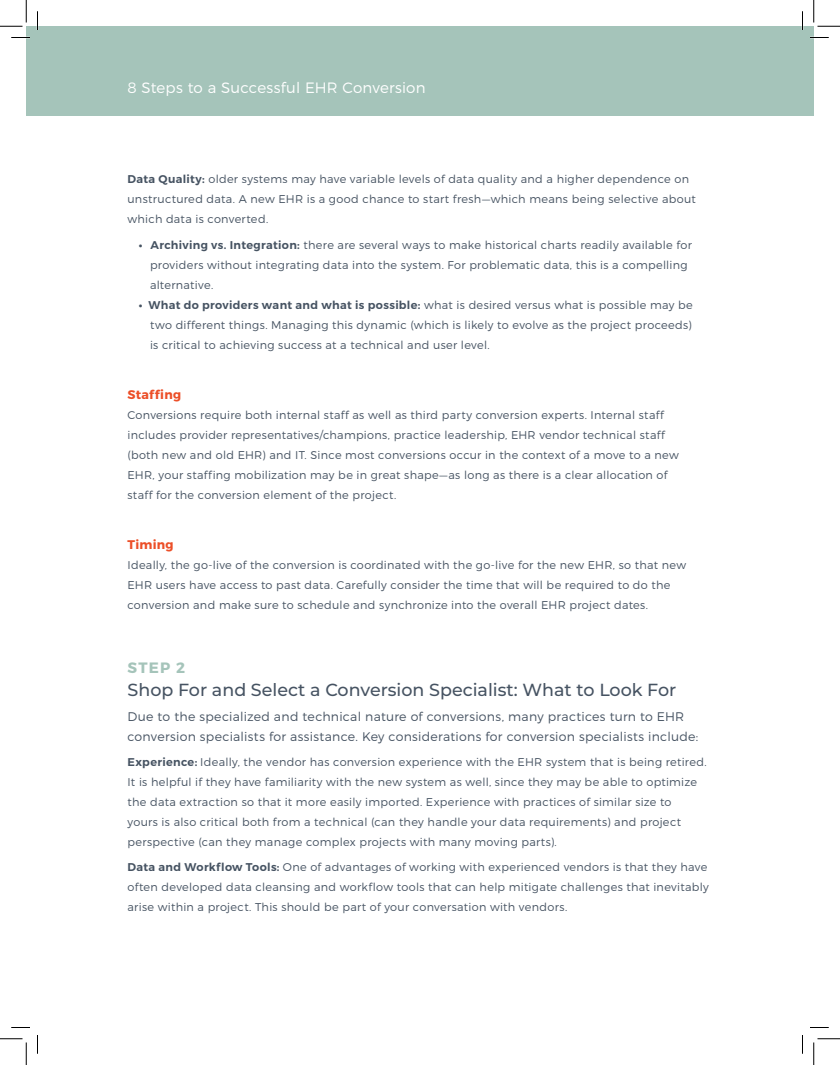
<style>
.page{position:relative;width:840px;height:1065px;background:#fff}
.page>*{position:absolute;margin:0;border:0;box-sizing:border-box;transform-origin:0 0}
.t1{font:500 17.5px "Montserrat";color:#465362}
.t2{font:300 15px "Montserrat";letter-spacing:.01em;color:#fff}
.t3{font:700 15px "Montserrat";color:#a5c4ba}
.t4{font:300 12.5px/20px "Montserrat";letter-spacing:.02em;color:#465362}
.t5{font:700 12.5px "Montserrat";letter-spacing:.025em;color:#ec4f28}
.t6{font:300 11.25px/20px "Montserrat";letter-spacing:.025em;color:#465362}
.s1{font-weight:600}
.s2{font-weight:700}
</style>
<div class="page">
<div style="left:26px;top:26px;width:788px;height:90px;background:#a5c4ba"></div>
<svg style="left:11px;top:37px;width:19px;height:1px"></svg>
<svg style="left:810px;top:37px;width:19px;height:1px"></svg>
<svg style="left:11px;top:1027px;width:19px;height:1px"></svg>
<svg style="left:810px;top:1027px;width:19px;height:1px"></svg>
<svg style="left:37px;top:11px;width:1px;height:19px"></svg>
<svg style="left:37px;top:1035px;width:1px;height:19px"></svg>
<svg style="left:802px;top:11px;width:1px;height:19px"></svg>
<svg style="left:802px;top:1035px;width:1px;height:19px"></svg>
<svg style="left:0;top:0;width:27px;height:27px"></svg>
<svg style="left:0;top:1039px;width:27px;height:26px"></svg>
<svg style="left:814px;top:0;width:26px;height:27px"></svg>
<svg style="left:814px;top:1039px;width:26px;height:26px"></svg>
<h2 class="t2" style="left:128px;top:80px;width:300px">8 Steps to a Successful EHR Conversion</h2>
<p class="t6" style="left:128px;top:170px;width:570px"><span class="s1">Data Quality:</span> older systems may have variable levels of data quality and a higher dependence on unstructured data. A new EHR is a good chance to start fresh—which means being selective about which data is converted.</p>
<p class="t6" style="left:150px;top:236px;width:543px;text-indent:-11px"><span class="s2">•</span> <span class="s1">Archiving vs. Integration:</span> there are several ways to make historical charts readily available for providers without integrating data into the system. For problematic data, this is a compelling alternative.</p>
<p class="t6" style="left:150px;top:296px;width:544px;text-align:justify;text-indent:-11px"><span class="s2">•</span> <span class="s1">What do providers want and what is possible:</span> what is desired versus what is possible may be two different things. Managing this dynamic (which is likely to evolve as the project proceeds) is critical to achieving success at a technical and user level.</p>
<p class="t5" style="left:128px;top:389px;width:55px">Staffing</p>
<p class="t6" style="left:128px;top:406px;width:553px">Conversions require both internal staff as well as third party conversion experts. Internal staff includes provider representatives/champions, practice leadership, EHR vendor technical staff (both new and old EHR) and IT. Since most conversions occur in the context of a move to a new EHR, your staffing mobilization may be in great shape—as long as there is a clear allocation of staff for the conversion element of the project.</p>
<p class="t5" style="left:128px;top:539px;width:48px">Timing</p>
<p class="t6" style="left:128px;top:556px;width:560px">Ideally, the go-live of the conversion is coordinated with the go-live for the new EHR, so that new<br>EHR users have access to past data. Carefully consider the time that will be required to do the conversion and make sure to schedule and synchronize into the overall EHR project dates.</p>
<h2 class="t3" style="left:128px;top:661px;width:59px">STEP 2</h2>
<h1 class="t1" style="left:128px;top:683px;width:550px">Shop For and Select a Conversion Specialist: What to Look For</h1>
<p class="t4" style="left:127px;top:707px;width:572px">Due to the specialized and technical nature of conversions, many practices turn to EHR conversion specialists for assistance. Key considerations for conversion specialists include:</p>
<p class="t6" style="left:127px;top:752px;width:581px"><span class="s1">Experience:</span> Ideally, the vendor has conversion experience with the EHR system that is being retired.<br>It is helpful if they have familiarity with the new system as well, since they may be able to optimize the data extraction so that it more easily imported. Experience with practices of similar size to<br>yours is also critical both from a technical (can they handle your data requirements) and project perspective (can they manage complex projects with many moving parts).</p>
<p class="t6" style="left:128px;top:857px;width:583px"><span class="s1">Data and Workflow Tools:</span> One of advantages of working with experienced vendors is that they have often developed data cleansing and workflow tools that can help mitigate challenges that inevitably arise within a project. This should be part of your conversation with vendors.</p>
</div>
